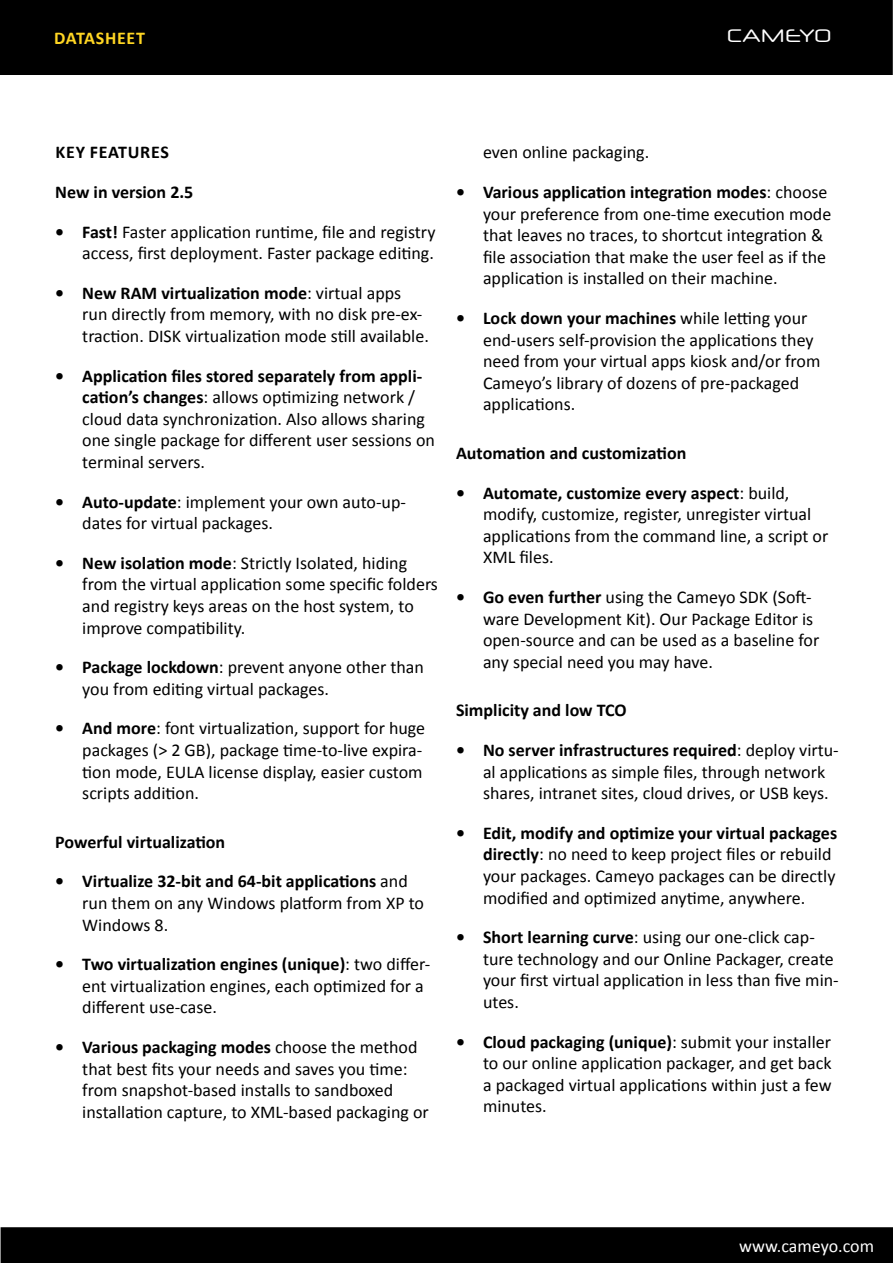
<style>
.page{position:relative;width:893px;height:1263px;background:#fff}
.page>*{position:absolute;margin:0;border:0;box-sizing:border-box;transform-origin:0 0}
.t1{font:18px/21.6px "Calibri";color:#000}
.t2{font:700 18px "Calibri";color:#000}
.t3{font:18px "Calibri";color:#fff}
.t4{font:700 18px "Calibri";letter-spacing:.04em;color:#000}
.t5{font:700 18px "Calibri";letter-spacing:.04em;color:#ffd623}
.t6{font:18px "Neuropol X Free";color:#fff}
.s1{font-weight:700}
</style>
<div class="page">
<div style="left:0;top:0;width:893px;height:75px;background:#000"></div>
<div style="left:1px;top:1228px;width:892px;height:34px;background:#000"></div>
<div style="left:1px;top:1227px;width:892px;height:36px;border:2px solid #000"></div>
<p class="t5" style="left:54px;top:26px;width:92px">DATASHEET</p>
<p class="t6" style="left:727px;top:24px;width:107px">CAMEYO</p>
<p class="t4" style="left:56px;top:141px;width:115px">KEY FEATURES</p>
<p class="t2" style="left:55px;top:180px;width:140px">New in version 2.5</p>
<p class="t1" style="left:55px;top:221px;width:382px;text-align:right"><span class="s1">• Fast!</span> Faster application runtime, file and registry access, first deployment. Faster package editing.</p>
<p class="t1" style="left:82px;top:282px;width:348px;text-indent:-27px"><span class="s1">• New RAM virtualization mode</span>: virtual apps run directly from memory, with no disk pre-ex&shy;traction. DISK virtualization mode still available.</p>
<p class="t1" style="left:82px;top:365px;width:354px;text-indent:-27px"><span class="s1">• Application files stored separately from appli&shy;cation’s changes</span>: allows optimizing network / cloud data synchronization. Also allows sharing one single package for different user sessions on terminal servers.</p>
<p class="t1" style="left:82px;top:491px;width:325px;text-indent:-27px"><span class="s1">• Auto-update</span>: implement your own auto-up&shy;dates for virtual packages.</p>
<p class="t1" style="left:82px;top:552px;width:357px;text-indent:-27px"><span class="s1">• New isolation mode</span>: Strictly Isolated, hiding from the virtual application some specific folders and registry keys areas on the host system, to improve compatibility.</p>
<p class="t1" style="left:82px;top:656px;width:343px;text-indent:-27px"><span class="s1">• Package lockdown</span>: prevent anyone other than you from editing virtual packages.</p>
<p class="t1" style="left:82px;top:718px;width:344px;text-indent:-27px"><span class="s1">• And more</span>: font virtualization, support for huge packages (&gt; 2 GB), package time-to-live expira&shy;tion mode, EULA license display, easier custom scripts addition.</p>
<p class="t2" style="left:55px;top:830px;width:171px">Powerful virtualization</p>
<p class="t1" style="left:82px;top:871px;width:343px;text-indent:-27px"><span class="s1">• Virtualize 32-bit and 64-bit applications</span> and run them on any Windows platform from XP to<br>Windows 8.</p>
<p class="t1" style="left:82px;top:953px;width:349px;text-indent:-27px"><span class="s1">• Two virtualization engines (unique)</span>: two differ&shy;ent virtualization engines, each optimized for a different use-case.</p>
<p class="t1" style="left:82px;top:1036px;width:348px;text-indent:-27px"><span class="s1">• Various packaging modes</span> choose the method that best fits your needs and saves you time: from snapshot-based installs to sandboxed installation capture, to XML-based packaging or</p>
<p class="t1" style="left:483px;top:142px;width:168px">even online packaging.</p>
<p class="t1" style="left:483px;top:181px;width:350px;text-indent:-27px"><span class="s1">• Various application integration modes</span>: choose your preference from one-time execution mode that leaves no traces, to shortcut integration &amp; file association that make the user feel as if the application is installed on their machine.</p>
<p class="t1" style="left:483px;top:307px;width:339px;text-indent:-27px"><span class="s1">• Lock down your machines</span> while letting your end-users self-provision the applications they need from your virtual apps kiosk and/or from Cameyo’s library of dozens of pre-packaged applications.</p>
<p class="t2" style="left:456px;top:441px;width:232px">Automation and customization</p>
<p class="t1" style="left:483px;top:482px;width:347px;text-indent:-27px"><span class="s1">• Automate, customize every aspect</span>: build, modify, customize, register, unregister virtual applications from the command line, a script or XML files.</p>
<p class="t1" style="left:483px;top:586px;width:338px;text-indent:-27px"><span class="s1">• Go even further</span> using the Cameyo SDK (Soft&shy;ware Development Kit). Our Package Editor is open-source and can be used as a baseline for any special need you may have.</p>
<p class="t2" style="left:456px;top:699px;width:172px">Simplicity and low TCO</p>
<p class="t1" style="left:483px;top:739px;width:357px;text-indent:-27px"><span class="s1">• No server infrastructures required</span>: deploy virtu&shy;al applications as simple files, through network shares, intranet sites, cloud drives, or USB keys.</p>
<p class="t1" style="left:483px;top:822px;width:356px;text-indent:-27px"><span class="s1">• Edit, modify and optimize your virtual packages directly</span>: no need to keep project files or rebuild your packages. Cameyo packages can be directly modified and optimized anytime, anywhere.</p>
<p class="t1" style="left:483px;top:926px;width:357px;text-indent:-27px"><span class="s1">• Short learning curve</span>: using our one-click cap&shy;ture technology and our Online Packager, create your first virtual application in less than five min&shy;utes.</p>
<p class="t1" style="left:483px;top:1031px;width:350px;text-align:justify;text-indent:-27px"><span class="s1">• Cloud packaging (unique)</span>: submit your installer to our online application packager, and get back a packaged virtual applications within just a few minutes.</p>
<p class="t3" style="left:739px;top:1234px;width:136px">www.cameyo.com</p>
</div>
